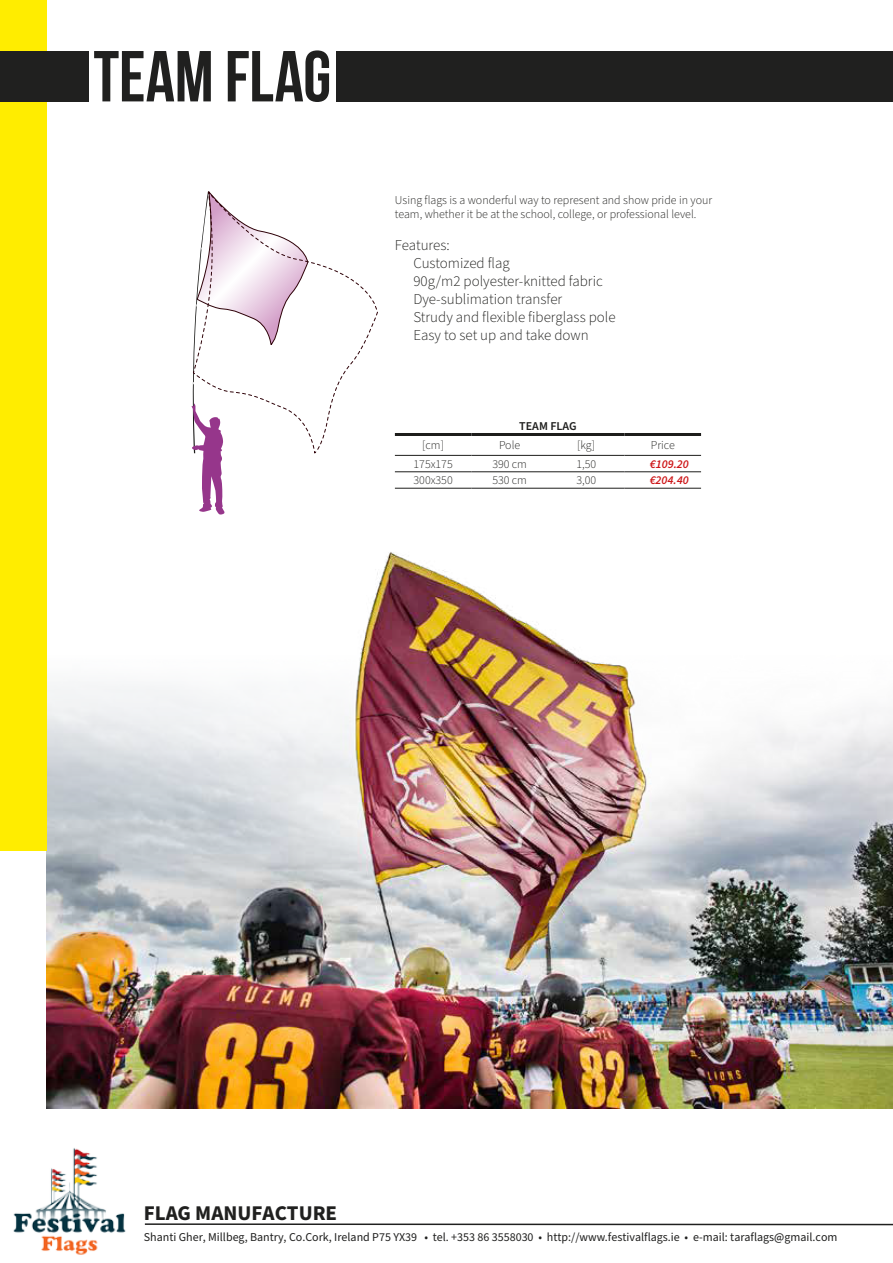
<style>
.page{position:relative;width:893px;height:1263px;background:#fff}
.page>*{position:absolute;margin:0;border:0;box-sizing:border-box;transform-origin:0 0}
.t1{font:700 72px "Bebas Neue";letter-spacing:-.005em;color:#20201f}
.t2{font:700 21px "Source Sans Pro";color:#20201f}
.t3{font:300 15px/18px "Source Sans Pro";color:#1d1d1b}
.t4{font:300 12px/14.4px "Source Sans Pro";color:#1d1d1b}
.t5{font:12px "Source Sans Pro";color:#20201f}
.t6{font:italic 600 12px "Source Sans Pro";color:#cd1719}
.t7{font:600 12px "Source Sans Pro";color:#20201f}
</style>
<div class="page">
<div style="left:0;top:0;width:47px;height:850px;background:#ffed00"></div>
<img style="left:47px;top:552px;width:846px;height:557px">
<div style="left:0;top:51px;width:893px;height:50px;background:#20201f"></div>
<div style="left:89px;top:43px;width:247px;height:63px;background:#fff"></div>
<hr style="left:395px;top:455px;width:76px;height:1px;background:#1d1d1b">
<hr style="left:471px;top:455px;width:77px;height:1px;background:#1d1d1b">
<hr style="left:548px;top:455px;width:76px;height:1px;background:#1d1d1b">
<hr style="left:624px;top:455px;width:77px;height:1px;background:#1d1d1b">
<hr style="left:395px;top:471px;width:76px;height:1px;background:#1d1d1b">
<hr style="left:471px;top:471px;width:77px;height:1px;background:#1d1d1b">
<hr style="left:548px;top:471px;width:76px;height:1px;background:#1d1d1b">
<hr style="left:624px;top:471px;width:77px;height:1px;background:#1d1d1b">
<hr style="left:395px;top:433px;width:76px;height:3px;background:#1d1d1b">
<hr style="left:471px;top:433px;width:77px;height:3px;background:#1d1d1b">
<hr style="left:548px;top:433px;width:76px;height:3px;background:#1d1d1b">
<hr style="left:624px;top:433px;width:77px;height:3px;background:#1d1d1b">
<hr style="left:395px;top:488px;width:76px;height:1px;background:#1d1d1b">
<hr style="left:471px;top:488px;width:77px;height:1px;background:#1d1d1b">
<hr style="left:548px;top:488px;width:76px;height:1px;background:#1d1d1b">
<hr style="left:624px;top:488px;width:77px;height:1px;background:#1d1d1b">
<svg style="left:192px;top:191px;width:186px;height:323px"></svg>
<hr style="left:145px;top:1223px;width:748px;height:2px;background:#20201f">
<img style="left:13px;top:1148px;width:133px;height:107px">
<h1 class="t1" style="left:94px;top:37px;width:239px">TEAM FLAG</h1>
<p class="t4" style="left:395px;top:193px;width:319px">Using flags is a wonderful way to represent and show pride in your team, whether it be at the school, college, or professional level.</p>
<p class="t3" style="left:413px;top:237px;width:204px;text-indent:-18px">Features:<br>Customized flag<br>90g/m2 polyester-knitted fabric<br>Dye-sublimation transfer<br>Strudy and flexible fiberglass pole<br>Easy to set up and take down</p>
<p class="t7" style="left:519px;top:418px;width:59px">TEAM FLAG</p>
<p class="t4" style="left:422px;top:439px;width:23px">[cm]</p>
<p class="t4" style="left:499px;top:439px;width:23px">Pole</p>
<p class="t4" style="left:577px;top:439px;width:20px">[kg]</p>
<p class="t4" style="left:414px;top:457px;width:41px">175x175</p>
<p class="t4" style="left:651px;top:439px;width:26px">Price</p>
<p class="t4" style="left:492px;top:457px;width:36px">390 cm</p>
<p class="t4" style="left:576px;top:457px;width:21px">1,50</p>
<p class="t6" style="left:650px;top:455px;width:40px">€109.20</p>
<p class="t4" style="left:414px;top:473px;width:41px">300x350</p>
<p class="t4" style="left:492px;top:473px;width:36px">530 cm</p>
<p class="t4" style="left:576px;top:473px;width:21px">3,00</p>
<p class="t6" style="left:650px;top:472px;width:40px">€204.40</p>
<h2 class="t2" style="left:144px;top:1199px;width:195px">FLAG MANUFACTURE</h2>
<p class="t5" style="left:144px;top:1229px;width:695px">Shanti Gher, Millbeg, Bantry, Co.Cork, Ireland P75 YX39 • tel. +353 86 3558030 • http://www.festivalflags.ie • e-mail: taraflags@gmail.com</p>
</div>
